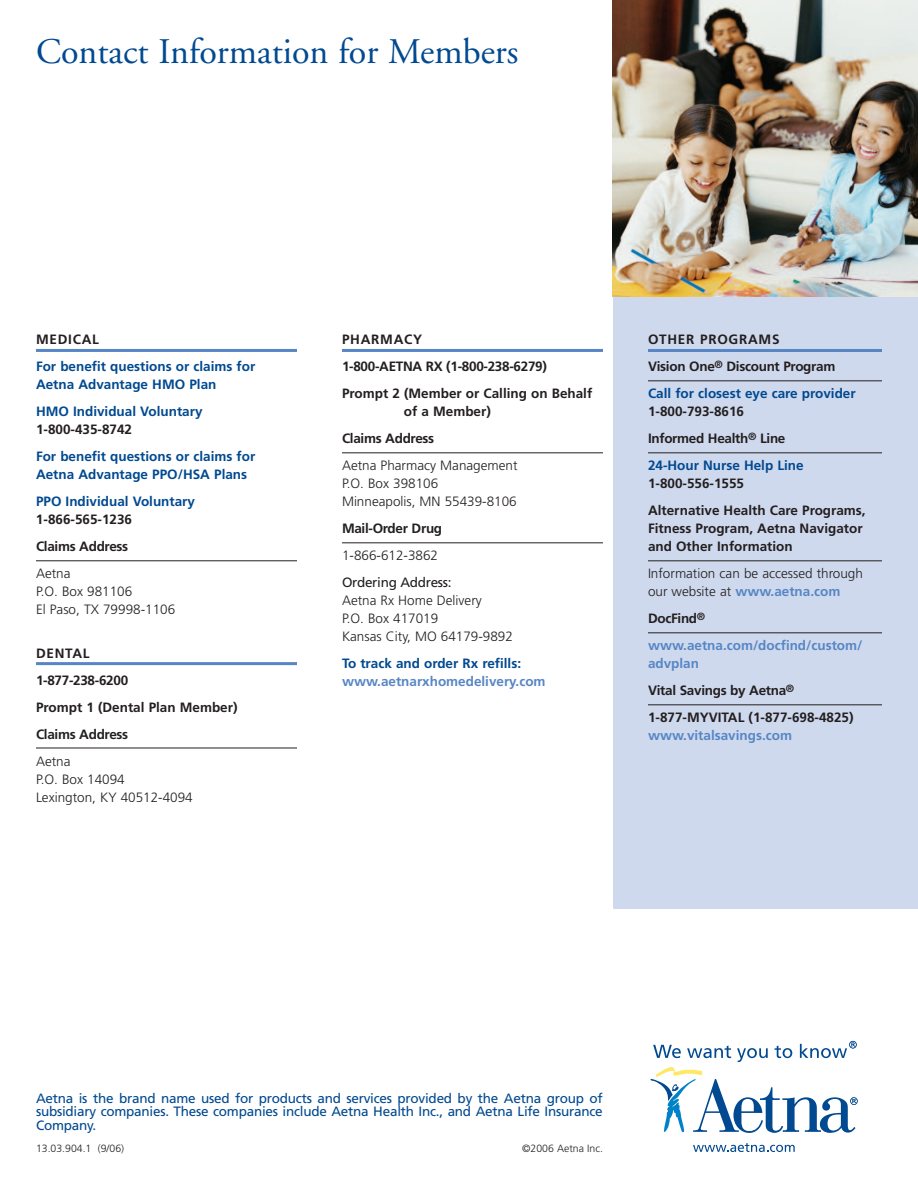
<style>
.page{position:relative;width:918px;height:1188px;background:#fff}
.page>*{position:absolute;margin:0;border:0;box-sizing:border-box;transform-origin:0 0}
.t1{font:36px "Adobe Garamond";color:#014990}
.t2{font:700 13.5px/27px "Frutiger";color:#231f20}
.t3{font:300 13.5px/18px "Frutiger";color:#231f20}
.t4{font:700 13.5px/18px "Frutiger";color:#014990}
.t5{font:13.5px/13.5px "Frutiger";letter-spacing:-.015em;color:#014990;text-align:justify}
.t6{font:700 13.5px/27px "Frutiger";color:#5786c5}
.t7{font:700 13.5px/27px "Frutiger";letter-spacing:-.02em;color:#231f20}
.t8{font:13.5px "Frutiger";letter-spacing:-.02em;color:#231f20}
.t9{font:700 13.5px "Frutiger";letter-spacing:.055em;color:#231f20}
.t10{font:300 10.5px "Frutiger";color:#231f20}
.s1{color:#014990}
.s2{font-weight:700;color:#5786c5}
.s3{color:#231f20}
.s4{color:#5786c5}
.s5{color:#cfd9ed}
</style>
<div class="page">
<div style="left:613px;top:297px;width:305px;height:612px;background:#cfd9ed"></div>
<svg style="left:651px;top:1041px;width:207px;height:92px"></svg>
<svg style="left:693px;top:1143px;width:102px;height:9px"></svg>
<hr style="left:36px;top:349px;width:261px;height:3px;background:#5786c5">
<hr style="left:36px;top:560px;width:261px;height:1px;background:#231f20">
<hr style="left:36px;top:662px;width:261px;height:3px;background:#5786c5">
<hr style="left:36px;top:748px;width:261px;height:1px;background:#231f20">
<hr style="left:342px;top:349px;width:261px;height:3px;background:#5786c5">
<hr style="left:342px;top:452px;width:261px;height:1px;background:#231f20">
<hr style="left:342px;top:542px;width:261px;height:1px;background:#231f20">
<img style="left:613px;top:0;width:305px;height:297px">
<hr style="left:648px;top:349px;width:234px;height:3px;background:#5786c5">
<hr style="left:648px;top:380px;width:234px;height:1px;background:#231f20">
<hr style="left:648px;top:452px;width:234px;height:1px;background:#231f20">
<hr style="left:648px;top:560px;width:234px;height:1px;background:#231f20">
<hr style="left:648px;top:632px;width:234px;height:1px;background:#231f20">
<hr style="left:648px;top:704px;width:234px;height:1px;background:#231f20">
<h1 class="t1" style="left:36px;top:38px;width:484px">Contact Information for Members</h1>
<p class="t9" style="left:36px;top:334px;width:64px">MEDICAL</p>
<p class="t4" style="left:36px;top:359px;width:221px">For benefit questions or claims for<br>Aetna Advantage HMO Plan</p>
<p class="t4" style="left:36px;top:404px;width:168px">HMO Individual Voluntary</p>
<p class="t2" style="left:36px;top:417px;width:98px">1-800-435-8742</p>
<p class="t4" style="left:36px;top:449px;width:221px">For benefit questions or claims for<br>Aetna Advantage PPO/HSA Plans</p>
<p class="t4" style="left:36px;top:494px;width:161px">PPO Individual Voluntary</p>
<p class="t7" style="left:36px;top:507px;width:98px">1-866-565-1236<br>Claims Address</p>
<p class="t3" style="left:36px;top:566px;width:141px">Aetna<br>P.O. Box 981106<br>El Paso, TX 79998-1106</p>
<p class="t2" style="left:36px;top:640px;width:203px">DENTAL<br>1-877-238-6200<br>Prompt 1 (Dental Plan Member)<br>Claims Address</p>
<p class="t3" style="left:36px;top:753px;width:158px">Aetna<br>P.O. Box 14094<br>Lexington, KY 40512-4094</p>
<p class="t2" style="left:342px;top:327px;width:252px">PHARMACY<br>1-800-AETNA RX (1-800-238-6279)<br>Prompt 2 (Member or Calling on Behalf</p>
<p class="t7" style="left:342px;top:399px;width:150px;text-indent:62px">of a Member)<br>Claims Address</p>
<p class="t3" style="left:342px;top:458px;width:177px">Aetna Pharmacy Management<br>P.O. Box 398106<br>Minneapolis, MN 55439-8106</p>
<p class="t7" style="left:342px;top:516px;width:102px">Mail-Order Drug</p>
<p class="t3" style="left:342px;top:548px;width:98px">1-866-612-3862</p>
<p class="t8" style="left:342px;top:577px;width:111px">Ordering Address:</p>
<p class="t3" style="left:342px;top:593px;width:172px">Aetna Rx Home Delivery<br>P.O. Box 417019<br>Kansas City, MO 64179-9892</p>
<p class="t4" style="left:342px;top:656px;width:181px">To track and order Rx refills:</p>
<p class="t6" style="left:342px;top:669px;width:205px">www.aetnarxhomedelivery.com</p>
<p class="t2" style="left:648px;top:327px;width:209px">OTHER PROGRAMS<br>Vision One<sup>®</sup> Discount Program<br><span class="s1">Call for closest eye care provider</span></p>
<p class="t2" style="left:648px;top:399px;width:157px">1-800-793-8616<br>Informed Health<sup>®</sup> Line<br><span class="s1">24-Hour Nurse Help Line</span></p>
<p class="t2" style="left:648px;top:471px;width:219px">1-800-556-1555<br>Alternative Health Care Programs,</p>
<p class="t2" style="left:648px;top:521px;width:216px;line-height:18px">Fitness Program, Aetna Navigator and Other Information</p>
<p class="t3" style="left:648px;top:566px;width:216px">Information can be accessed through our website at <span class="s2">www.aetna.com</span></p>
<p class="t6" style="left:648px;top:606px;width:216px"><span class="s3">DocFind</span><sup>® </sup>www.aetna.com/docfind/custom/</p>
<p class="t2" style="left:648px;top:651px;width:207px"><span class="s4">advplan</span><span class="s5">s<br></span>Vital Savings by Aetna<sup>®<br></sup>1-877-MYVITAL (1-877-698-4825)</p>
<p class="t6" style="left:648px;top:723px;width:146px">www.vitalsavings.com</p>
<p class="t5" style="left:36px;top:1092px;width:568px">Aetna is the brand name used for products and services provided by the Aetna group of subsidiary companies. These companies include Aetna Health Inc., and Aetna Life Insurance Company.</p>
<p class="t10" style="left:36px;top:1144px;width:90px">13.03.904.1 (9/06)</p>
<p class="t10" style="left:522px;top:1144px;width:82px">©2006 Aetna Inc.</p>
</div>
